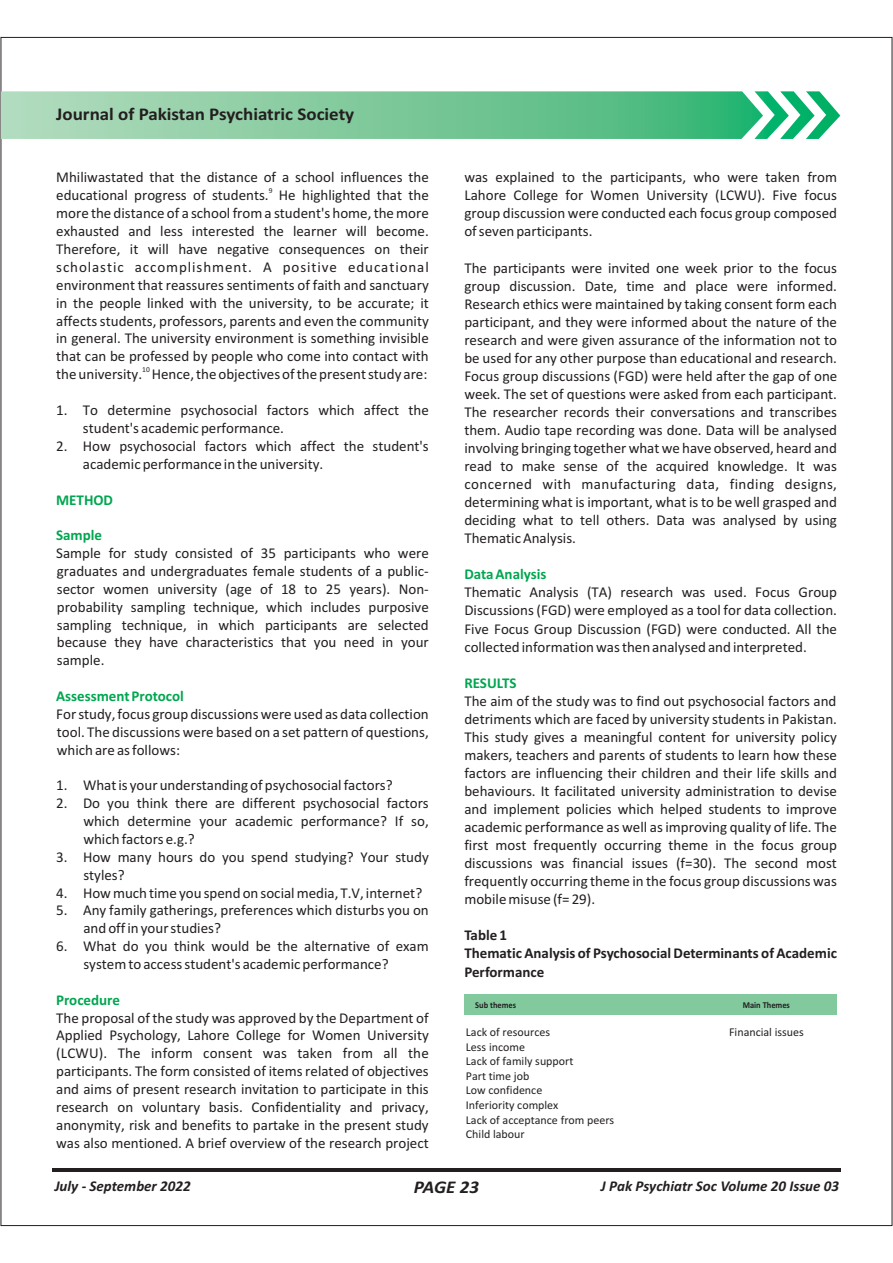
<style>
.page{position:relative;width:893px;height:1263px;background:#fff}
.page>*{position:absolute;margin:0;border:0;box-sizing:border-box;transform-origin:0 0}
.t1{font:700 18px "Calibri";color:#231f20;scale:1.06 1}
.t2{font:italic 700 18px "Calibri";letter-spacing:-.01em;color:#231f20;scale:1.06 1}
.t3{font:15px/18px "Calibri";color:#231f20;text-align:justify}
.t4{font:700 15px/18px "Calibri";color:#231f20}
.t5{font:700 15px "Calibri";color:#00a650}
.t6{font:italic 700 15px "Calibri";color:#231f20}
.t7{font:12px/14.7px "Calibri";color:#231f20}
.t8{font:700 9px "Calibri";color:#231f20;scale:.93 1}
.t9{font:7.5px "Calibri";color:#231f20}
</style>
<div class="page">
<hr style="left:52px;top:1168px;width:789px;height:3px;background:#231f20">
<svg style="left:1px;top:91px;width:839px;height:48px;background:#7dcb9e"></svg>
<div style="left:465px;top:994px;width:372px;height:21px;background:#82ca9d"></div>
<p class="t1" style="left:56px;top:106px;width:283px">Journal of Pakistan Psychiatric Society</p>
<p class="t3" style="left:56px;top:169px;width:374px">Mhiliwastated that the distance of a school influences the</p>
<p class="t9" style="left:269px;top:187px;width:5px">9</p>
<p class="t3" style="left:56px;top:188px;width:374px">educational progress of students. He highlighted that the more the distance of a school from a student's home, the more exhausted and less interested the learner will become.<br>Therefore, it will have negative consequences on their scholastic accomplishment. A positive educational environment that reassures sentiments of faith and sanctuary in the people linked with the university, to be accurate; it affects students, professors, parents and even the community in general. The university environment is something invisible that can be professed by people who come into contact with</p>
<p class="t9" style="left:142px;top:366px;width:9px">10</p>
<p class="t3" style="left:56px;top:367px;width:373px">the university. Hence, the objectives of the present study are:</p>
<p class="t3" style="left:83px;top:402px;width:347px;text-indent:-27px">1. To determine psychosocial factors which affect the student's academic performance.</p>
<p class="t3" style="left:83px;top:438px;width:347px;text-indent:-27px">2. How psychosocial factors which affect the student's academic performance in the university.</p>
<p class="t5" style="left:56px;top:493px;width:58px">METHOD</p>
<p class="t5" style="left:56px;top:529px;width:48px">Sample</p>
<p class="t3" style="left:56px;top:545px;width:374px">Sample for study consisted of 35 participants who were graduates and undergraduates female students of a public&shy;sector women university (age of 18 to 25 years). Non&shy;probability sampling technique, which includes purposive sampling technique, in which participants are selected because they have characteristics that you need in your sample.</p>
<p class="t5" style="left:56px;top:690px;width:129px">Assessment Protocol</p>
<p class="t3" style="left:56px;top:706px;width:374px">For study, focus group discussions were used as data collection tool. The discussions were based on a set pattern of questions, which are as follows:</p>
<p class="t3" style="left:56px;top:777px;width:338px">1. What is your understanding of psychosocial factors?</p>
<p class="t3" style="left:83px;top:795px;width:347px;text-indent:-27px">2. Do you think there are different psychosocial factors which determine your academic performance? If so, which factors e.g.?</p>
<p class="t3" style="left:83px;top:849px;width:347px;text-indent:-27px">3. How many hours do you spend studying? Your study styles?</p>
<p class="t3" style="left:56px;top:885px;width:368px">4. How much time you spend on social media, T.V, internet?</p>
<p class="t3" style="left:83px;top:903px;width:347px;text-indent:-27px">5. Any family gatherings, preferences which disturbs you on and off in your studies?</p>
<p class="t3" style="left:83px;top:938px;width:347px;text-indent:-27px">6. What do you think would be the alternative of exam system to access student's academic performance?</p>
<p class="t5" style="left:56px;top:993px;width:65px">Procedure</p>
<p class="t3" style="left:56px;top:1010px;width:374px">The proposal of the study was approved by the Department of Applied Psychology, Lahore College for Women University (LCWU). The inform consent was taken from all the participants. The form consisted of items related of objectives and aims of present research invitation to participate in this research on voluntary basis. Confidentiality and privacy, anonymity, risk and benefits to partake in the present study was also mentioned. A brief overview of the research project</p>
<p class="t3" style="left:464px;top:169px;width:374px">was explained to the participants, who were taken from Lahore College for Women University (LCWU). Five focus group discussion were conducted each focus group composed of seven participants.</p>
<p class="t3" style="left:464px;top:260px;width:374px">The participants were invited one week prior to the focus group discussion. Date, time and place were informed.<br>Research ethics were maintained by taking consent form each participant, and they were informed about the nature of the research and were given assurance of the information not to be used for any other purpose than educational and research.<br>Focus group discussions (FGD) were held after the gap of one week. The set of questions were asked from each participant.<br>The researcher records their conversations and transcribes them. Audio tape recording was done. Data will be analysed involving bringing together what we have observed, heard and read to make sense of the acquired knowledge. It was concerned with manufacturing data, finding designs, determining what is important, what is to be well grasped and deciding what to tell others. Data was analysed by using Thematic Analysis.</p>
<p class="t5" style="left:464px;top:568px;width:84px">Data Analysis</p>
<p class="t3" style="left:464px;top:585px;width:374px">Thematic Analysis (TA) research was used. Focus Group Discussions (FGD) were employed as a tool for data collection.<br>Five Focus Group Discussion (FGD) were conducted. All the collected information was then analysed and interpreted.</p>
<p class="t5" style="left:464px;top:676px;width:54px">RESULTS</p>
<p class="t3" style="left:464px;top:693px;width:374px">The aim of the study was to find out psychosocial factors and detriments which are faced by university students in Pakistan.<br>This study gives a meaningful content for university policy makers, teachers and parents of students to learn how these factors are influencing their children and their life skills and behaviours. It facilitated university administration to devise and implement policies which helped students to improve academic performance as well as improving quality of life. The first most frequently occurring theme in the focus group discussions was financial issues (f=30). The second most frequently occurring theme in the focus group discussions was mobile misuse (f= 29).</p>
<p class="t4" style="left:464px;top:928px;width:374px">Table 1<br>Thematic Analysis of Psychosocial Determinants of Academic<br>Performance</p>
<p class="t8" style="left:475px;top:1001px;width:45px">Sub themes</p>
<p class="t8" style="left:743px;top:1001px;width:52px">Main Themes</p>
<p class="t7" style="left:466px;top:1025px;width:150px">Lack of resources<br>Less income<br>Lack of family support<br>Part time job<br>Low confidence<br>Inferiority complex<br>Lack of acceptance from peers<br>Child labour</p>
<p class="t7" style="left:729px;top:1025px;width:76px">Financial issues</p>
<p class="t2" style="left:414px;top:1179px;width:63px">PAGE 23</p>
<p class="t6" style="left:55px;top:1180px;width:138px">July - September 2022</p>
<p class="t6" style="left:601px;top:1180px;width:240px">J Pak Psychiatr Soc Volume 20 Issue 03</p>
</div>
